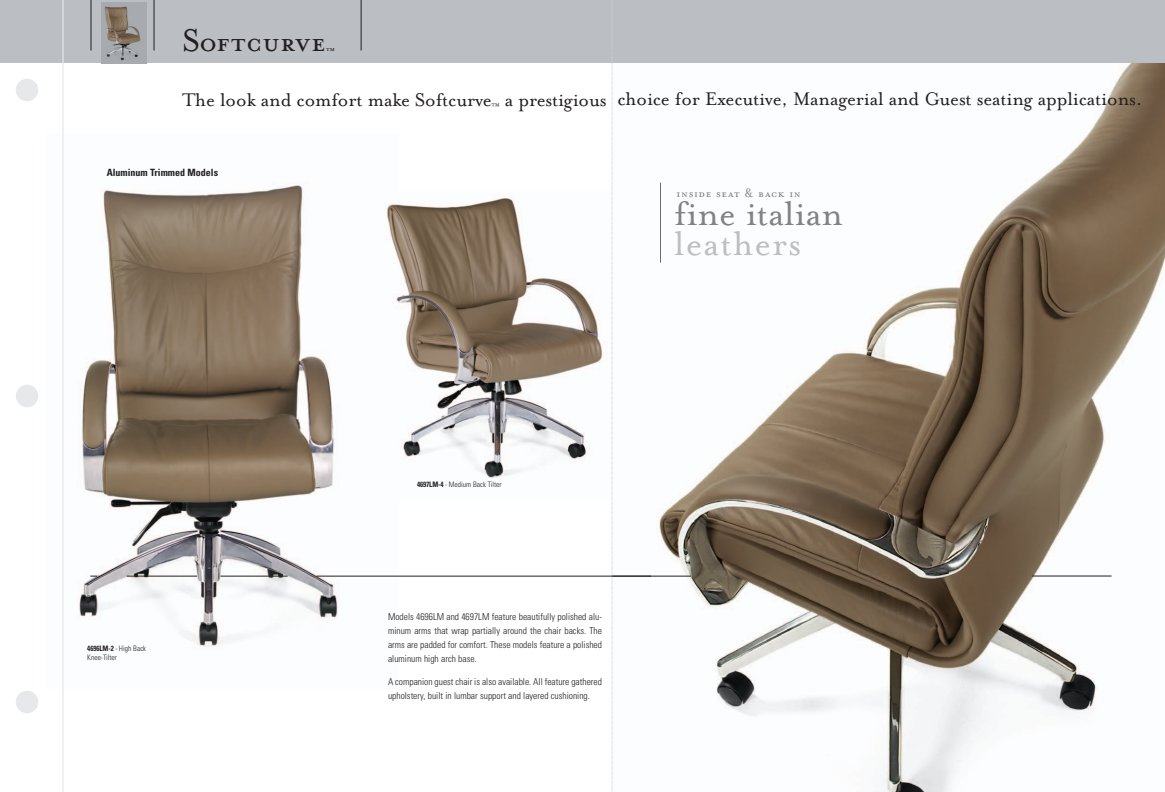
<style>
.page{position:relative;width:1165px;height:792px;background:#fff}
.page>*{position:absolute;margin:0;border:0;box-sizing:border-box;transform-origin:0 0}
.t1{font:39px "Mrs Eaves Roman";color:#808285}
.t2{font:39px "Mrs Eaves Roman";letter-spacing:.03em;color:#bdbec1}
.t3{font:36px "Mrs Eaves Petite Caps";letter-spacing:.01em;color:#231f20}
.t4{font:21px "Mrs Eaves Roman";letter-spacing:-.005em;color:#231f20}
.t5{font:14px "Mrs Eaves Petite Caps";letter-spacing:.035em;color:#808285}
.t6{font:700 condensed 10px "Univers LT Std";color:#231f20}
.t7{font:300 condensed 9.5px/14px "Univers LT Std";color:#231f20;text-align:justify}
.t8{font:9px "Mrs Eaves Petite Caps";color:#231f20}
.t9{font:8px "Mrs Eaves Roman";color:#231f20}
.t10{font:300 condensed 7.5px/9px "Univers LT Std";color:#231f20;scale:.95 1}
.s1{font-weight:700}
</style>
<div class="page">
<img style="left:62px;top:134px;width:337px;height:555px">
<img style="left:370px;top:192px;width:242px;height:309px">
<div style="left:0;top:0;width:1165px;height:63px;background:#bbbec2"></div>
<svg style="left:63px;top:0;width:1px;height:792px"></svg>
<div style="left:16px;top:385px;width:22px;height:22px;background:#e7e8e9;border-radius:50%"></div>
<div style="left:16px;top:691px;width:22px;height:22px;background:#e7e8e9;border-radius:50%"></div>
<div style="left:16px;top:79px;width:22px;height:22px;background:#e7e8e9;border-radius:50%"></div>
<hr style="left:361px;top:0;width:1px;height:51px;background:#231f20">
<hr style="left:154px;top:0;width:1px;height:51px;background:#231f20">
<img style="left:102px;top:2px;width:45px;height:61px">
<hr style="left:91px;top:0;width:1px;height:51px;background:#231f20">
<img style="left:613px;top:63px;width:552px;height:729px">
<hr style="left:612px;top:576px;width:79px;height:1px;background:#231f20">
<hr style="left:1032px;top:576px;width:80px;height:1px;background:#231f20">
<hr style="left:660px;top:183px;width:1px;height:80px;background:#6d6e71">
<svg style="left:612px;top:63px;width:1px;height:729px"></svg>
<hr style="left:220px;top:576px;width:68px;height:1px;background:#231f20">
<hr style="left:127px;top:576px;width:70px;height:1px;background:#231f20">
<hr style="left:317px;top:576px;width:334px;height:1px;background:#231f20">
<h2 class="t3" style="left:182px;top:17px;width:145px">Softcurve</h2>
<p class="t8" style="left:326px;top:42px;width:10px">tm</p>
<h3 class="t4" style="left:182px;top:93px;width:311px">The look and comfort make Softcurve</h3>
<p class="t9" style="left:492px;top:103px;width:10px">™</p>
<h3 class="t4" style="left:505px;top:93px;width:103px">a prestigious</h3>
<h3 class="t4" style="left:618px;top:92px;width:526px">choice for Executive, Managerial and Guest seating applications.</h3>
<p class="t6" style="left:107px;top:169px;width:113px">Aluminum Trimmed Models</p>
<h3 class="t5" style="left:677px;top:184px;width:126px">inside seat &amp; back in</h3>
<h1 class="t1" style="left:674px;top:200px;width:170px">fine italian</h1>
<h1 class="t2" style="left:674px;top:230px;width:128px">leathers</h1>
<p class="t10" style="left:87px;top:644px;width:64px"><span class="s1">4696LM-2</span> - High Back<br>Knee-Tilter</p>
<p class="t10" style="left:417px;top:480px;width:90px"><span class="s1">4697LM-4</span> - Medium Back Tilter</p>
<p class="t7" style="left:388px;top:610px;width:216px">Models 4696LM and 4697LM feature beautifully polished alu&shy;minum arms that wrap partially around the chair backs. The arms are padded for comfort. These models feature a polished aluminum high arch base.</p>
<p class="t7" style="left:388px;top:675px;width:216px">A companion guest chair is also available. All feature gathered upholstery, built in lumbar support and layered cushioning.</p>
</div>
